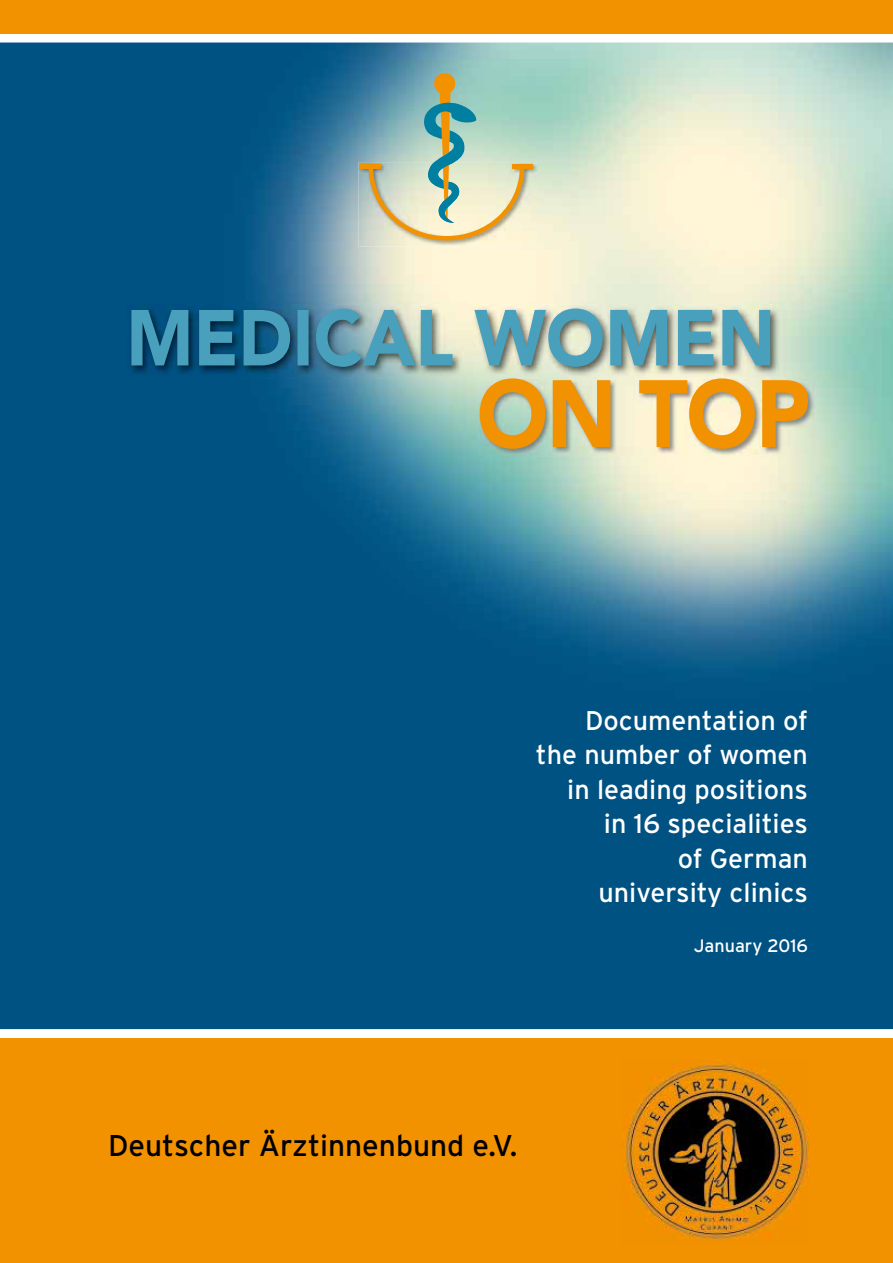
<style>
.page{position:relative;width:893px;height:1263px;background:#fff}
.page>*{position:absolute;margin:0;border:0;box-sizing:border-box;transform-origin:0 0}
.t1{font:30px "Interstate";color:#000}
.t2{font:27px/34.5px "Interstate";color:#fff;text-align:right}
.t3{font:18px "Interstate";color:#fff}
</style>
<div class="page">
<img style="left:0;top:43px;width:893px;height:986px">
<div style="left:434px;top:73px;width:21px;height:21px;background:#f39200;border-radius:50%"></div>
<img style="left:359px;top:162px;width:179px;height:84px">
<svg style="left:369px;top:87px;width:155px;height:153px;background:#b2c8b4"></svg>
<div style="left:361px;top:164px;width:20px;height:5px;background:#f39200"></div>
<div style="left:512px;top:164px;width:20px;height:5px;background:#f39200"></div>
<div style="left:0;top:0;width:893px;height:34px;background:#f39200"></div>
<div style="left:0;top:1037px;width:893px;height:226px;background:#f39200"></div>
<img style="left:621px;top:1060px;width:187px;height:180px">
<img style="left:479px;top:378px;width:336px;height:77px">
<svg style="left:480px;top:378px;width:328px;height:71px;background:#e3ba6b"></svg>
<img style="left:128px;top:305px;width:652px;height:72px">
<svg style="left:131px;top:308px;width:639px;height:59px;background:#6ca0ac"></svg>
<p class="t2" style="left:536px;top:703px;width:274px">Documentation of<br>the number of women in leading positions<br>in 16 specialities<br>of German<br>university clinics</p>
<p class="t3" style="left:694px;top:935px;width:116px">January 2016</p>
<p class="t1" style="left:108px;top:1129px;width:411px">Deutscher Ärztinnenbund e.V.</p>
</div>
